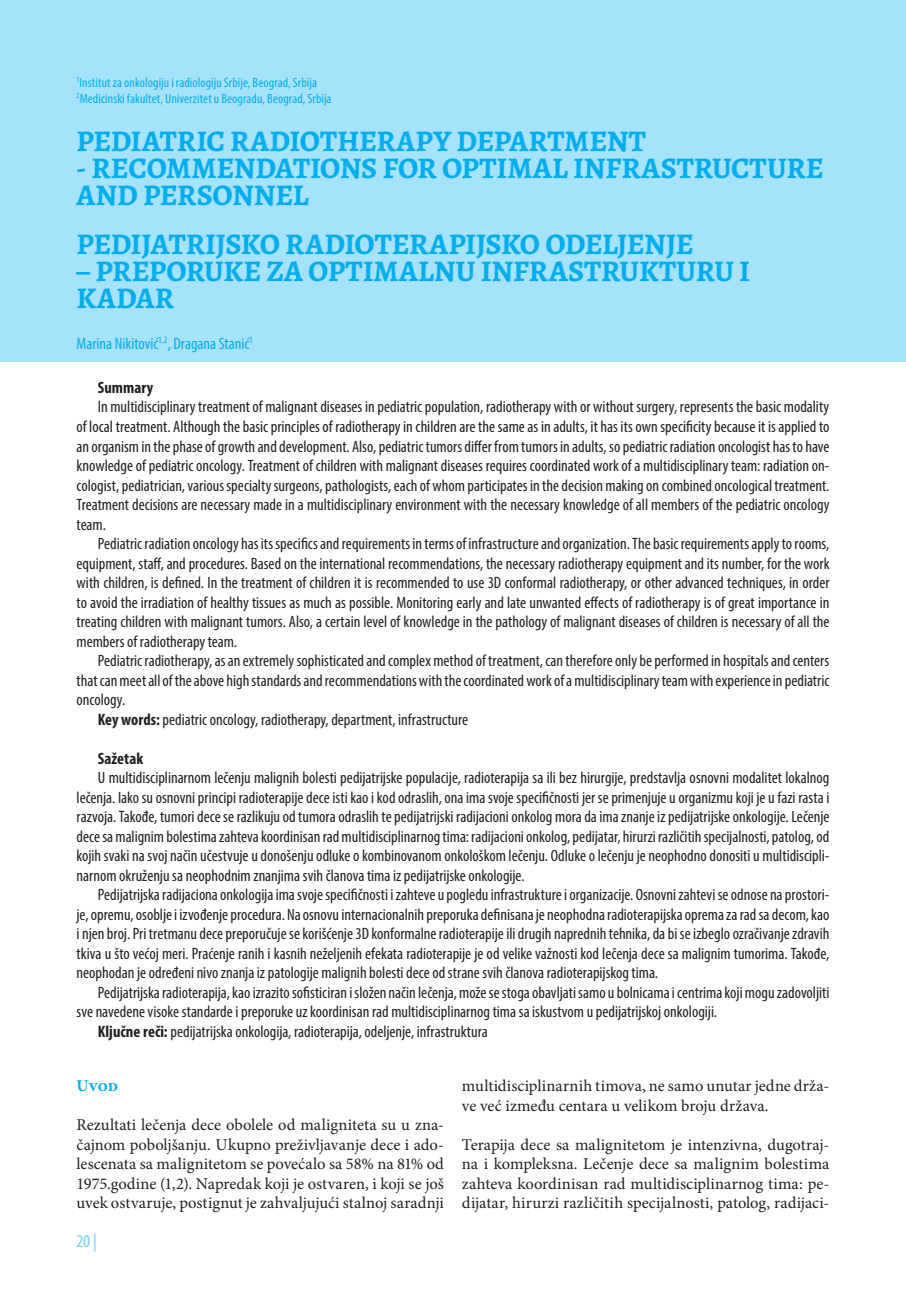
<style>
.page{position:relative;width:906px;height:1289px;background:#fff}
.page>*{position:absolute;margin:0;border:0;box-sizing:border-box;transform-origin:0 0}
.t1{font:700 30px/27px "Alegreya";letter-spacing:-.01em;color:#00aeef}
.t2{font:condensed 18px "Myriad Pro";color:#6bcff6}
.t3{font:condensed 16.5px/19.5px "Myriad Pro";color:#231f20;text-align:justify}
.t4{font:16.5px/19.5px "Minion Pro";letter-spacing:.005em;color:#231f20;text-align:justify}
.t5{font:condensed 16.5px "Myriad Pro";letter-spacing:-.005em;color:#00aeef}
.t6{font:700 condensed 16.5px "Myriad Pro";letter-spacing:.005em;color:#231f20}
.t7{font:700 16.5px "Minion Pro";color:#00aeef}
.t8{font:condensed 13.5px/16.2px "Myriad Pro";letter-spacing:.01em;color:#00aeef}
.s1{font-weight:700}
</style>
<div class="page">
<div style="left:0;top:0;width:906px;height:361px;background:#a6e2f9"></div>
<p class="t8" style="left:77px;top:74px;width:256px"><sup>1</sup>Institut za onkologiju i radiologiju Srbije, Beograd, Srbija<br><sup>2</sup>Medicinski fakultet, Univerzitet u Beogradu, Beograd, Srbija</p>
<h1 class="t1" style="left:77px;top:128px;width:571px">PEDIATRIC RADIOTHERAPY DEPARTMENT</h1>
<h1 class="t1" style="left:77px;top:155px;width:748px">- RECOMMENDATIONS FOR OPTIMAL INFRASTRUCTURE<br>AND PERSONNEL</h1>
<h1 class="t1" style="left:77px;top:230px;width:618px">PEDIJATRIJSKO RADIOTERAPIJSKO ODELJENJE</h1>
<h1 class="t1" style="left:77px;top:257px;width:675px">– PREPORUKE ZA OPTIMALNU INFRASTRUKTURU I<br>KADAR</h1>
<p class="t5" style="left:77px;top:333px;width:178px">Marina Nikitović<sup>1,2</sup>, Dragana Stanić<sup>1</sup></p>
<p class="t6" style="left:98px;top:377px;width:57px">Summary</p>
<p class="t3" style="left:77px;top:397px;width:754px;text-indent:21px">In multidisciplinary treatment of malignant diseases in pediatric population, radiotherapy with or without surgery, represents the basic modality of local treatment. Although the basic principles of radiotherapy in children are the same as in adults, it has its own specificity because it is applied to an organism in the phase of growth and development. Also, pediatric tumors differ from tumors in adults, so pediatric radiation oncologist has to have knowledge of pediatric oncology. Treatment of children with malignant diseases requires coordinated work of a multidisciplinary team: radiation on&shy;cologist, pediatrician, various specialty surgeons, pathologists, each of whom participates in the decision making on combined oncological treatment.<br>Treatment decisions are necessary made in a multidisciplinary environment with the necessary knowledge of all members of the pediatric oncology team.</p>
<p class="t3" style="left:77px;top:533px;width:754px;text-indent:21px">Pediatric radiation oncology has its specifics and requirements in terms of infrastructure and organization. The basic requirements apply to rooms, equipment, staff, and procedures. Based on the international recommendations, the necessary radiotherapy equipment and its number, for the work with children, is defined. In the treatment of children it is recommended to use 3D conformal radiotherapy, or other advanced techniques, in order to avoid the irradiation of healthy tissues as much as possible. Monitoring early and late unwanted effects of radiotherapy is of great importance in treating children with malignant tumors. Also, a certain level of knowledge in the pathology of malignant diseases of children is necessary of all the members of radiotherapy team.</p>
<p class="t3" style="left:98px;top:650px;width:733px">Pediatric radiotherapy, as an extremely sophisticated and complex method of treatment, can therefore only be performed in hospitals and centers</p>
<p class="t3" style="left:77px;top:670px;width:754px">that can meet all of the above high standards and recommendations with the coordinated work of a multidisciplinary team with experience in pediatric</p>
<p class="t3" style="left:77px;top:689px;width:50px">oncology.</p>
<p class="t3" style="left:98px;top:709px;width:372px"><span class="s1">Key words:</span> pediatric oncology, radiotherapy, department, infrastructure</p>
<p class="t6" style="left:98px;top:748px;width:47px">Sažetak</p>
<p class="t3" style="left:77px;top:767px;width:754px;text-indent:21px">U multidisciplinarnom lečenju malignih bolesti pedijatrijske populacije, radioterapija sa ili bez hirurgije, predstavlja osnovni modalitet lokalnog lečenja. Iako su osnovni principi radioterapije dece isti kao i kod odraslih, ona ima svoje specifičnosti jer se primenjuje u organizmu koji je u fazi rasta i razvoja. Takođe, tumori dece se razlikuju od tumora odraslih te pedijatrijski radijacioni onkolog mora da ima znanje iz pedijatrijske onkologije. Lečenje dece sa malignim bolestima zahteva koordinisan rad multidisciplinarnog tima: radijacioni onkolog, pedijatar, hirurzi različitih specijalnosti, patolog, od kojih svaki na svoj način učestvuje u donošenju odluke o kombinovanom onkološkom lečenju. Odluke o lečenju je neophodno donositi u multidiscipli&shy;narnom okruženju sa neophodnim znanjima svih članova tima iz pedijatrijske onkologije.</p>
<p class="t3" style="left:77px;top:884px;width:754px;text-indent:21px">Pedijatrijska radijaciona onkologija ima svoje specifičnosti i zahteve u pogledu infrastrukture i organizacije. Osnovni zahtevi se odnose na prostori&shy;je, opremu, osoblje i izvođenje procedura. Na osnovu internacionalnih preporuka definisana je neophodna radioterapijska oprema za rad sa decom, kao i njen broj. Pri tretmanu dece preporučuje se korišćenje 3D konformalne radioterapije ili drugih naprednih tehnika, da bi se izbeglo ozračivanje zdravih tkiva u što većoj meri. Praćenje ranih i kasnih neželjenih efekata radioterapije je od velike važnosti kod lečenja dece sa malignim tumorima. Takođe, neophodan je određeni nivo znanja iz patologije malignih bolesti dece od strane svih članova radioterapijskog tima.</p>
<p class="t3" style="left:98px;top:982px;width:733px">Pedijatrijska radioterapija, kao izrazito sofisticiran i složen način lečenja, može se stoga obavljati samo u bolnicama i centrima koji mogu zadovoljiti</p>
<p class="t3" style="left:77px;top:1001px;width:642px">sve navedene visoke standarde i preporuke uz koordinisan rad multidisciplinarnog tima sa iskustvom u pedijatrijskoj onkologiji.</p>
<p class="t3" style="left:98px;top:1021px;width:391px"><span class="s1">Ključne reči:</span> pedijatrijska onkologija, radioterapija, odeljenje, infrastruktura</p>
<p class="t7" style="left:77px;top:1074px;width:43px">Uvod</p>
<p class="t4" style="left:77px;top:1115px;width:369px">Rezultati lečenja dece obolele od maligniteta su u zna&shy;čajnom poboljšanju. Ukupno preživljavanje dece i ado&shy;lescenata sa malignitetom se povećalo sa 58% na 81% od 1975.godine (1,2). Napredak koji je ostvaren, i koji se još uvek ostvaruje, postignut je zahvaljujući stalnoj saradnji</p>
<p class="t2" style="left:77px;top:1230px;width:22px">20 |</p>
<p class="t4" style="left:462px;top:1076px;width:369px">multidisciplinarnih timova, ne samo unutar jedne drža&shy;ve već između centara u velikom broju država.</p>
<p class="t4" style="left:462px;top:1134px;width:369px">Terapija dece sa malignitetom je intenzivna, dugotraj&shy;na i kompleksna. Lečenje dece sa malignim bolestima zahteva koordinisan rad multidisciplinarnog tima: pe&shy;dijatar, hirurzi različitih specijalnosti, patolog, radijaci-</p>
</div>
